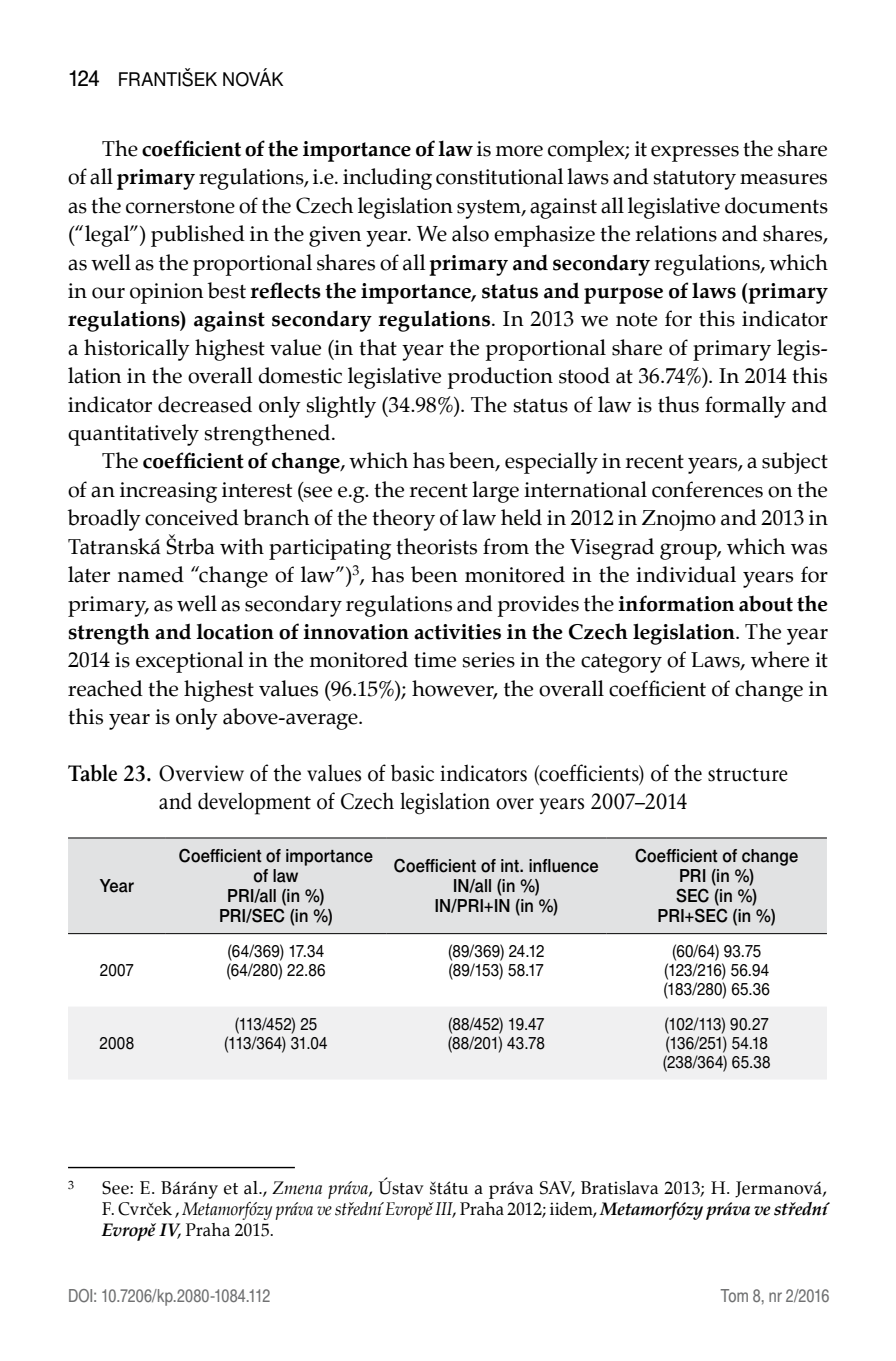
<style>
.page{position:relative;width:896px;height:1361px;background:#fff}
.page>*{position:absolute;margin:0;border:0;box-sizing:border-box;transform-origin:0 0}
.t1{font:22px/28.4px "Classic EFN";letter-spacing:-.005em;color:#000;text-align:center;scale:.9 1}
.t2{font:21.4px/28.4px "Zapf Calligr EU";color:#000;text-align:justify}
.t3{font:19px "Switzer EFN";color:#000;scale:.95 1}
.t4{font:18px/21px "Zapf Calligr EU";letter-spacing:.01em;color:#000;text-align:justify}
.t5{font:18px/20px "Switzer EFN Medium";letter-spacing:.005em;color:#000;text-align:center;scale:.9 1}
.t6{font:18px "Switzer Cnd EFN";color:#707172}
.t7{font:17px/19px "Switzer EFN";letter-spacing:.01em;color:#000;scale:.9 1}
.t8{font:11.6px "Zapf Calligr EU";color:#000}
.s1{font-family:"Switzer Cnd EFN";font-size:22px}
.s2{font-weight:700}
.s3{font-style:italic}
.s4{font-weight:700;font-style:italic}
</style>
<div class="page">
<div style="left:68px;top:838px;width:759px;height:95px;background:#e1e2e3"></div>
<div style="left:68px;top:1007px;width:759px;height:72px;background:#f0f0f1"></div>
<hr style="left:68px;top:837px;width:98px;height:1px;background:#000">
<hr style="left:166px;top:837px;width:220px;height:1px;background:#000">
<hr style="left:386px;top:837px;width:220px;height:1px;background:#000">
<hr style="left:606px;top:837px;width:221px;height:1px;background:#000">
<hr style="left:68px;top:933px;width:98px;height:1px;background:#000">
<hr style="left:166px;top:933px;width:220px;height:1px;background:#000">
<hr style="left:386px;top:933px;width:220px;height:1px;background:#000">
<hr style="left:606px;top:933px;width:221px;height:1px;background:#000">
<hr style="left:68px;top:1167px;width:227px;height:1px;background:#000">
<p class="t3" style="left:68px;top:68px;width:228px"><span class="s1">124</span> FRANTIŠEK NOVÁK</p>
<p class="t2" style="left:68px;top:135px;width:761px;text-indent:34px">The <span class="s2">coefficient of the importance of law</span> is more complex; it expresses the share of all <span class="s2">primary</span> regulations, i.e. including constitutional laws and statutory measures as the cornerstone of the Czech legislation system, against all legislative documents (“legal”) published in the given year. We also emphasize the relations and shares, as well as the proportional shares of all <span class="s2">primary and secondary</span> regulations, which in our opinion best <span class="s2">reflects the importance, status and purpose of laws (primary regulations) against secondary regulations</span>. In 2013 we note for this indicator a historically highest value (in that year the proportional share of primary legis&shy;lation in the overall domestic legislative production stood at 36.74%). In 2014 this indicator decreased only slightly (34.98%). The status of law is thus formally and quantitatively strengthened.</p>
<p class="t2" style="left:68px;top:447px;width:761px;text-indent:34px">The <span class="s2">coefficient of change</span>, which has been, especially in recent years, a subject of an increasing interest (see e.g. the recent large international conferences on the broadly conceived branch of the theory of law held in 2012 in Znojmo and 2013 in Tatranská Štrba with participating theorists from the Visegrad group, which was later named “change of law”)<sup>3</sup>, has been monitored in the individual years for primary, as well as secondary regulations and provides the <span class="s2">information about the strength and location of innovation activities in the Czech legislation</span>. The year 2014 is exceptional in the monitored time series in the category of Laws, where it reached the highest values (96.15%); however, the overall coefficient of change in this year is only above-average.</p>
<p class="t1" style="left:68px;top:760px;width:801px"><span class="s2">Table 23.</span> Overview of the values of basic indicators (coefficients) of the structure and development of Czech legislation over years 2007–2014</p>
<p class="t5" style="left:100px;top:875px;width:40px">Year</p>
<p class="t7" style="left:100px;top:960px;width:39px">2007</p>
<p class="t7" style="left:100px;top:1033px;width:40px">2008</p>
<p class="t5" style="left:179px;top:845px;width:217px">Coefficient of importance of law<br>PRI/all (in %)<br>PRI/SEC (in %)</p>
<p class="t5" style="left:394px;top:855px;width:229px">Coefficient of int. influence<br>IN/all (in %)<br>IN/PRI+IN (in %)</p>
<p class="t5" style="left:635px;top:845px;width:183px">Coefficient of change<br>PRI (in %)<br>SEC (in %)<br>PRI+SEC (in %)</p>
<p class="t7" style="left:226px;top:941px;width:112px">(64/369) 17.34 (64/280) 22.86</p>
<p class="t7" style="left:448px;top:941px;width:108px">(89/369) 24.12 (89/153) 58.17</p>
<p class="t7" style="left:663px;top:941px;width:120px;text-align:center">(60/64) 93.75 (123/216) 56.94 (183/280) 65.36</p>
<p class="t7" style="left:224px;top:1014px;width:116px;text-align:center">(113/452) 25 (113/364) 31.04</p>
<p class="t7" style="left:448px;top:1014px;width:110px">(88/452) 19.47 (88/201) 43.78</p>
<p class="t7" style="left:663px;top:1014px;width:121px">(102/113) 90.27 (136/251) 54.18 (238/364) 65.38</p>
<p class="t8" style="left:68px;top:1178px;width:7px">3</p>
<p class="t4" style="left:102px;top:1178px;width:727px">See: E. Bárány et al., <span class="s3">Zmena práva</span>, Ústav štátu a práva SAV, Bratislava 2013; H. Jermanová, F. Cvrček , <span class="s3">Metamorfózy práva ve střední Evropě III</span>, Praha 2012; iidem, <span class="s4">Metamorfózy práva ve střední Evropě IV</span>, Praha 2015.</p>
<p class="t6" style="left:68px;top:1285px;width:204px">DOI: 10.7206/kp.2080-1084.112</p>
<p class="t6" style="left:721px;top:1285px;width:110px">Tom 8, nr 2/2016</p>
</div>
